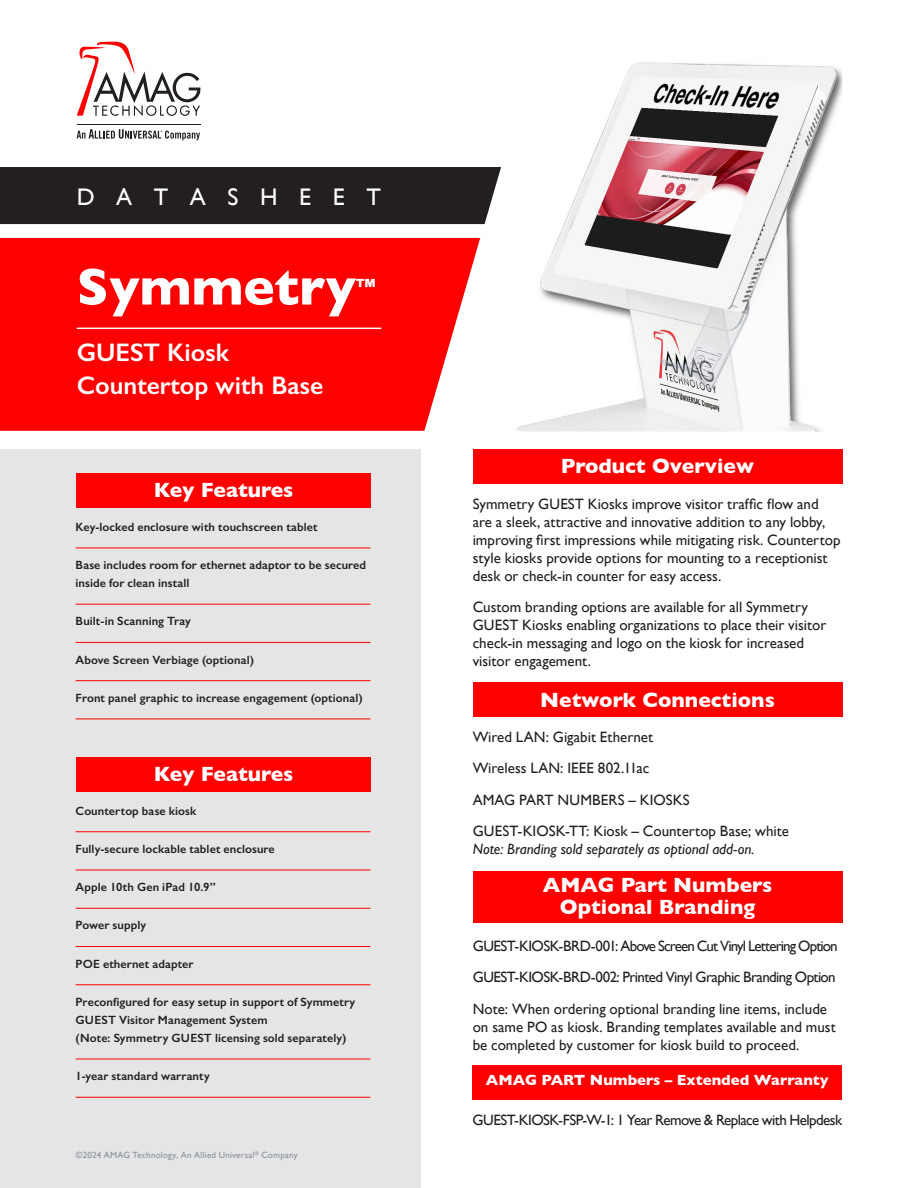
<style>
.page{position:relative;width:918px;height:1188px;background:#fff}
.page>*{position:absolute;margin:0;border:0;box-sizing:border-box;transform-origin:0 0}
.t1{font:700 52.5px "Gill Sans";color:#fff}
.t2{font:600 25.5px/33px "Gill Sans";color:#fff}
.t3{font:24px "Gill Sans";letter-spacing:.9em;color:#fff}
.t4{font:700 21px "Gill Sans";color:#fff}
.t5{font:15px/18px "Gill Sans";color:#231f20}
.t6{font:15px "Gill Sans";letter-spacing:-.04em;color:#231f20}
.t7{font:italic 15px/18px "Gill Sans";color:#231f20}
.t8{font:15px "Gill Sans";letter-spacing:-.055em;color:#231f20}
.t9{font:700 15px "Gill Sans";color:#fff}
.t10{font:600 12px/18px "Gill Sans";letter-spacing:.01em;color:#231f20}
.t11{font:9px "Gill Sans";letter-spacing:.025em;color:#878f99}
.s1{font-style:normal}
</style>
<div class="page">
<div style="left:0;top:238px;width:480px;height:193px;background:#f00"></div>
<svg style="left:77px;top:129px;width:123px;height:11px"></svg>
<hr style="left:77px;top:124px;width:123px;height:1px;background:#231f20">
<svg style="left:77px;top:42px;width:124px;height:74px"></svg>
<img style="left:516px;top:62px;width:326px;height:370px">
<div style="left:0;top:449px;width:420px;height:739px;background:#e5e5e5"></div>
<div style="left:76px;top:473px;width:294px;height:35px;background:#f00"></div>
<div style="left:473px;top:449px;width:369px;height:35px;background:#f00"></div>
<div style="left:473px;top:682px;width:369px;height:35px;background:#f00"></div>
<div style="left:472px;top:1065px;width:370px;height:35px;background:#f00"></div>
<div style="left:473px;top:871px;width:369px;height:52px;background:#f00"></div>
<hr style="left:76px;top:548px;width:294px;height:1px;background:#f00">
<hr style="left:76px;top:604px;width:294px;height:1px;background:#f00">
<hr style="left:76px;top:642px;width:294px;height:1px;background:#f00">
<hr style="left:76px;top:680px;width:294px;height:1px;background:#f00">
<hr style="left:76px;top:719px;width:294px;height:1px;background:#f00">
<hr style="left:77px;top:328px;width:304px;height:1px;background:#fff">
<div style="left:0;top:167px;width:501px;height:57px;background:#231f20"></div>
<div style="left:76px;top:757px;width:294px;height:35px;background:#f00"></div>
<hr style="left:76px;top:831px;width:294px;height:1px;background:#f00">
<hr style="left:76px;top:870px;width:294px;height:1px;background:#f00">
<hr style="left:76px;top:908px;width:294px;height:1px;background:#f00">
<hr style="left:76px;top:946px;width:294px;height:1px;background:#f00">
<hr style="left:76px;top:984px;width:294px;height:1px;background:#f00">
<hr style="left:76px;top:1059px;width:294px;height:1px;background:#f00">
<hr style="left:76px;top:1097px;width:294px;height:1px;background:#f00">
<p class="t3" style="left:77px;top:182px;width:306px">DATASHEET</p>
<p class="t1" style="left:77px;top:245px;width:281px">Symmetry</p>
<p class="t4" style="left:356px;top:269px;width:21px">™</p>
<p class="t2" style="left:77px;top:335px;width:248px">GUEST Kiosk<br>Countertop with Base</p>
<p class="t4" style="left:154px;top:473px;width:141px">Key Features</p>
<p class="t10" style="left:76px;top:518px;width:243px">Key-locked enclosure with touchscreen tablet</p>
<p class="t10" style="left:76px;top:556px;width:292px">Base includes room for ethernet adaptor to be secured inside for clean install</p>
<p class="t10" style="left:76px;top:612px;width:117px">Built-in Scanning Tray</p>
<p class="t10" style="left:76px;top:650px;width:180px">Above Screen Verbiage (optional)</p>
<p class="t10" style="left:76px;top:689px;width:289px">Front panel graphic to increase engagement (optional)</p>
<p class="t4" style="left:154px;top:757px;width:141px">Key Features</p>
<p class="t10" style="left:76px;top:801px;width:122px">Countertop base kiosk</p>
<p class="t10" style="left:76px;top:840px;width:201px">Fully-secure lockable tablet enclosure</p>
<p class="t10" style="left:76px;top:878px;width:142px">Apple 10th Gen iPad 10.9”</p>
<p class="t10" style="left:76px;top:916px;width:72px">Power supply</p>
<p class="t10" style="left:76px;top:954px;width:120px">POE ethernet adapter</p>
<p class="t10" style="left:76px;top:993px;width:281px">Preconfigured for easy setup in support of Symmetry<br>GUEST Visitor Management System<br>(Note: Symmetry GUEST licensing sold separately)</p>
<p class="t10" style="left:76px;top:1067px;width:136px">1-year standard warranty</p>
<p class="t11" style="left:76px;top:1149px;width:223px">©2024 AMAG Technology, An Allied Universal<sup>®</sup> Company</p>
<p class="t4" style="left:561px;top:450px;width:195px">Product Overview</p>
<p class="t5" style="left:473px;top:494px;width:369px">Symmetry GUEST Kiosks improve visitor traffic flow and are a sleek, attractive and innovative addition to any lobby, improving first impressions while mitigating risk. Countertop style kiosks provide options for mounting to a receptionist desk or check-in counter for easy access.</p>
<p class="t5" style="left:473px;top:598px;width:355px">Custom branding options are available for all Symmetry GUEST Kiosks enabling organizations to place their visitor check-in messaging and logo on the kiosk for increased visitor engagement.</p>
<p class="t4" style="left:540px;top:683px;width:236px">Network Connections</p>
<p class="t5" style="left:473px;top:727px;width:182px">Wired LAN: Gigabit Ethernet</p>
<p class="t5" style="left:473px;top:759px;width:178px">Wireless LAN: IEEE 802.11ac</p>
<p class="t5" style="left:473px;top:790px;width:218px">AMAG PART NUMBERS – KIOSKS</p>
<p class="t7" style="left:473px;top:822px;width:318px"><span class="s1">GUEST-KIOSK-TT: Kiosk – Countertop Base; white<br></span>Note: Branding sold separately as optional add-on.</p>
<p class="t4" style="left:543px;top:868px;width:231px">AMAG Part Numbers</p>
<p class="t4" style="left:560px;top:890px;width:197px">Optional Branding</p>
<p class="t8" style="left:473px;top:937px;width:366px">GUEST-KIOSK-BRD-001: Above Screen Cut Vinyl Lettering Option</p>
<p class="t6" style="left:473px;top:969px;width:365px">GUEST-KIOSK-BRD-002: Printed Vinyl Graphic Branding Option</p>
<p class="t5" style="left:473px;top:1000px;width:365px">Note: When ordering optional branding line items, include on same PO as kiosk. Branding templates available and must be completed by customer for kiosk build to proceed.</p>
<p class="t9" style="left:486px;top:1068px;width:344px">AMAG PART Numbers – Extended Warranty</p>
<p class="t6" style="left:472px;top:1111px;width:371px">GUEST-KIOSK-FSP-W-1: 1 Year Remove &amp; Replace with Helpdesk</p>
</div>
